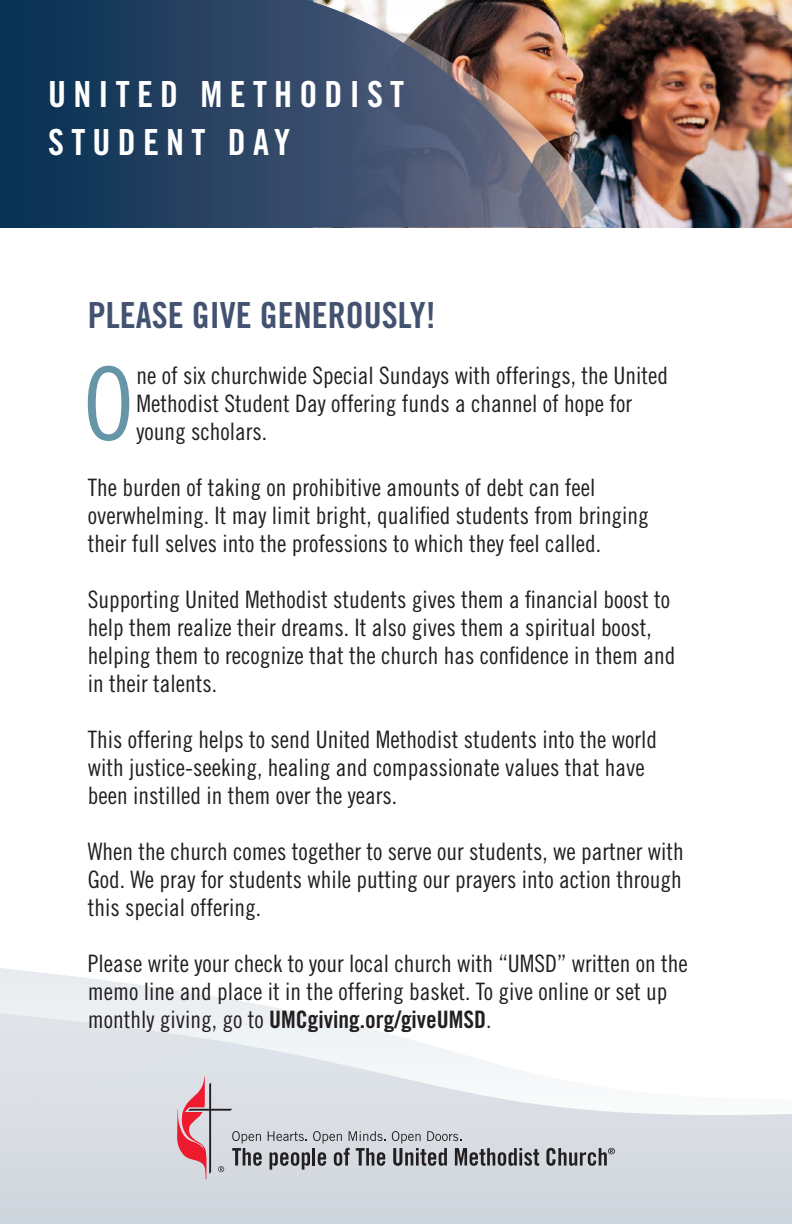
<style>
.page{position:relative;width:792px;height:1224px;background:#fff}
.page>*{position:absolute;margin:0;border:0;box-sizing:border-box;transform-origin:0 0}
._2020_KIT_Body_Text{font:101.6px "Trade Gothic LT Std Cn 18";color:#6695a8}
.t1{font:36px/48px "Trade Gothic LT Std Bd Cn 20";letter-spacing:.2em;color:#fff}
._2020_KIT_Body_Text-2{font:36px "Trade Gothic LT Std Bd Cn 20";color:#435270}
._2020_KIT_Body_Text-3{font:24px/28px "Trade Gothic LT Std Cn 18";color:#231f20}
.s1{font-family:"Trade Gothic LT Std Bd Cn 20"}
</style>
<div class="page">
<svg style="left:0;top:968px;width:792px;height:256px"></svg>
<svg style="left:268px;top:1131px;width:118px;height:39px;background:#abaeb2"></svg>
<svg style="left:392px;top:1131px;width:147px;height:35px;background:#a9abb0"></svg>
<svg style="left:546px;top:1148px;width:69px;height:18px"></svg>
<svg style="left:177px;top:1076px;width:85px;height:104px;background:#cfb8c0"></svg>
<img style="left:607px;top:0;width:185px;height:228px">
<img style="left:572px;top:0;width:35px;height:228px">
<svg style="left:0;top:0;width:572px;height:228px;background:#435167"></svg>
<p class="t1" style="left:48px;top:70px;width:357px">UNITED METHODIST<br>STUDENT DAY</p>
<p class="_2020_KIT_Body_Text-2" style="left:88px;top:293px;width:349px">PLEASE GIVE GENEROUSLY!</p>
<p class="_2020_KIT_Body_Text" style="left:83px;top:343px;width:52px">O</p>
<p class="_2020_KIT_Body_Text-3" style="left:136px;top:361px;width:533px">ne of six churchwide Special Sundays with offerings, the United<br>Methodist Student Day offering funds a channel of hope for young scholars.</p>
<p class="_2020_KIT_Body_Text-3" style="left:88px;top:473px;width:563px">The burden of taking on prohibitive amounts of debt can feel overwhelming. It may limit bright, qualified students from bringing their full selves into the professions to which they feel called.</p>
<p class="_2020_KIT_Body_Text-3" style="left:88px;top:585px;width:589px">Supporting United Methodist students gives them a financial boost to help them realize their dreams. It also gives them a spiritual boost, helping them to recognize that the church has confidence in them and in their talents.</p>
<p class="_2020_KIT_Body_Text-3" style="left:88px;top:725px;width:571px">This offering helps to send United Methodist students into the world with justice-seeking, healing and compassionate values that have been instilled in them over the years.</p>
<p class="_2020_KIT_Body_Text-3" style="left:88px;top:837px;width:597px;text-align:justify">When the church comes together to serve our students, we partner with God. We pray for students while putting our prayers into action through this special offering.</p>
<p class="_2020_KIT_Body_Text-3" style="left:88px;top:949px;width:601px">Please write your check to your local church with “UMSD” written on the memo line and place it in the offering basket. To give online or set up monthly giving, go to <span class="s1">UMCgiving.org/giveUMSD</span>.</p>
</div>
